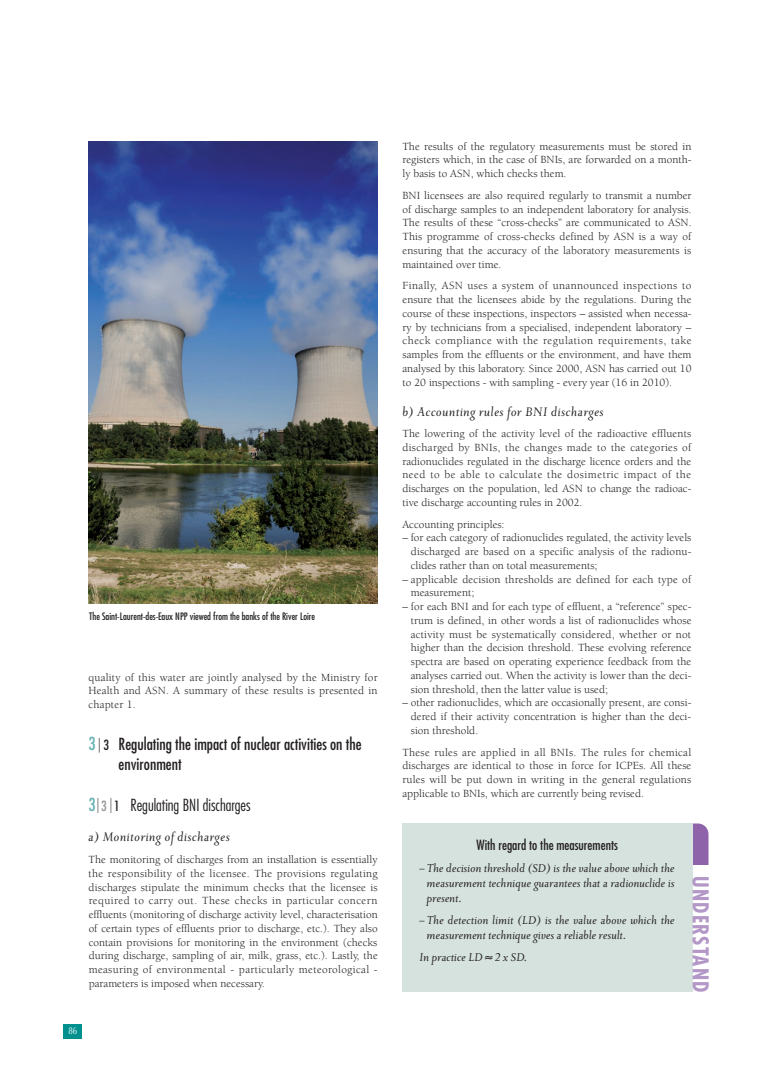
<style>
.page{position:relative;width:780px;height:1088px;background:#fff}
.page>*{position:absolute;margin:0;border:0;box-sizing:border-box;transform-origin:0 0}
.t1{font:700 condensed 21.25px "Futura";letter-spacing:.05em;color:#b397c7}
.t2{font:condensed 16.25px/20px "Futura";color:#231f20}
.t3{font:300 condensed 16.25px "Futura";color:#231f20}
.t4{font:italic 15px "Priori Ser Reg";letter-spacing:.025em;color:#231f20}
.t5{font:italic 13.75px/15px "Priori Ser Reg";letter-spacing:-.005em;color:#231f20;text-align:justify}
.t6{font:condensed 13.75px "Futura";color:#231f20}
.t7{font:11.25px/13.8px "Berkeley";color:#231f20;text-align:justify}
.t8{font:condensed 10px "Futura";color:#231f20}
.t9{font:10px "Optima";color:#fff;scale:.8 1}
.s1{font-size:17.5px;color:#67b1b2}
.s2{font-size:13.75px}
.s3{font-weight:400;font-size:17.5px;color:#67b1b2}
.s4{font-weight:400;font-size:20px}
.s5{font-weight:400;font-size:13.75px;color:#939598}
.s6{font-weight:400;font-size:13.75px}
</style>
<div class="page">
<div style="left:64px;top:1024px;width:18px;height:14px;background:#00918f"></div>
<img style="left:89px;top:142px;width:288px;height:461px">
<div style="left:673px;top:823px;width:35px;height:107px;background:#8f63aa;border-radius:11px"></div>
<div style="left:683px;top:865px;width:28px;height:85px;background:#fff"></div>
<div style="left:402px;top:823px;width:290px;height:169px;background:#d5e2dd"></div>
<p class="t8" style="left:89px;top:612px;width:227px">The Saint-Laurent-des-Eaux NPP viewed from the banks of the River Loire</p>
<p class="t7" style="left:89px;top:671px;width:290px">quality of this water are jointly analysed by the Ministry for Health and ASN. A summary of these results is presented in chapter 1.</p>
<h2 class="t2" style="left:119px;top:735px;width:244px;text-indent:-30px"><span class="s1">3</span> ⎮ <span class="s2">3</span> Regulating the impact of nuclear activities on the environment</h2>
<h2 class="t3" style="left:89px;top:798px;width:163px"><span class="s3">3</span><span class="s4">I</span> <span class="s5">3</span> <span class="s4">I</span> <span class="s6">1</span> Regulating BNI discharges</h2>
<h3 class="t4" style="left:89px;top:827px;width:143px">a) Monitoring of discharges</h3>
<p class="t7" style="left:89px;top:853px;width:290px">The monitoring of discharges from an installation is essentially the responsibility of the licensee. The provisions regulating discharges stipulate the minimum checks that the licensee is required to carry out. These checks in particular concern effluents (monitoring of discharge activity level, characterisation of certain types of effluents prior to discharge, etc.). They also contain provisions for monitoring in the environment (checks during discharge, sampling of air, milk, grass, etc.). Lastly, the measuring of environmental - particularly meteorological - parameters is imposed when necessary.</p>
<p class="t9" style="left:69px;top:1026px;width:12px">86</p>
<p class="t7" style="left:402px;top:140px;width:290px">The results of the regulatory measurements must be stored in registers which, in the case of BNIs, are forwarded on a month&shy;ly basis to ASN, which checks them.</p>
<p class="t7" style="left:402px;top:189px;width:290px">BNI licensees are also required regularly to transmit a number of discharge samples to an independent laboratory for analysis.<br>The results of these “cross-checks” are communicated to ASN.<br>This programme of cross-checks defined by ASN is a way of ensuring that the accuracy of the laboratory measurements is maintained over time.</p>
<p class="t7" style="left:402px;top:280px;width:290px">Finally, ASN uses a system of unannounced inspections to ensure that the licensees abide by the regulations. During the course of these inspections, inspectors – assisted when necessa&shy;ry by technicians from a specialised, independent laboratory – check compliance with the regulation requirements, take samples from the effluents or the environment, and have them analysed by this laboratory. Since 2000, ASN has carried out 10 to 20 inspections - with sampling - every year (16 in 2010).</p>
<h3 class="t4" style="left:402px;top:402px;width:203px">b) Accounting rules for BNI discharges</h3>
<p class="t7" style="left:402px;top:428px;width:290px">The lowering of the activity level of the radioactive effluents discharged by BNIs, the changes made to the categories of radionuclides regulated in the discharge licence orders and the need to be able to calculate the dosimetric impact of the discharges on the population, led ASN to change the radioac&shy;tive discharge accounting rules in 2002.</p>
<p class="t7" style="left:402px;top:518px;width:104px">Accounting principles:</p>
<p class="t7" style="left:411px;top:532px;width:282px;text-indent:-8px">– for each category of radionuclides regulated, the activity levels discharged are based on a specific analysis of the radionu&shy;clides rather than on total measurements;</p>
<p class="t7" style="left:411px;top:573px;width:282px;text-indent:-8px">– applicable decision thresholds are defined for each type of measurement;</p>
<p class="t7" style="left:411px;top:601px;width:282px;text-indent:-8px">– for each BNI and for each type of effluent, a “reference” spec&shy;trum is defined, in other words a list of radionuclides whose activity must be systematically considered, whether or not higher than the decision threshold. These evolving reference spectra are based on operating experience feedback from the analyses carried out. When the activity is lower than the deci&shy;sion threshold, then the latter value is used;</p>
<p class="t7" style="left:411px;top:697px;width:282px;text-indent:-8px">– other radionuclides, which are occasionally present, are consi&shy;dered if their activity concentration is higher than the deci&shy;sion threshold.</p>
<p class="t7" style="left:402px;top:746px;width:290px">These rules are applied in all BNIs. The rules for chemical discharges are identical to those in force for ICPEs. All these rules will be put down in writing in the general regulations applicable to BNIs, which are currently being revised.</p>
<p class="t6" style="left:476px;top:838px;width:143px">With regard to the measurements</p>
<p class="t5" style="left:427px;top:859px;width:249px;text-indent:-7px">– The decision threshold (SD) is the value above which the measurement technique guarantees that a radionuclide is present.</p>
<p class="t5" style="left:427px;top:912px;width:249px;text-indent:-7px">– The detection limit (LD) is the value above which the measurement technique gives a reliable result.</p>
<p class="t5" style="left:419px;top:949px;width:110px">In practice LD ≈ 2 x SD.</p>
<h1 class="t1" style="left:709px;top:876px;width:117px;rotate:90deg">UNDERSTAND</h1>
</div>
